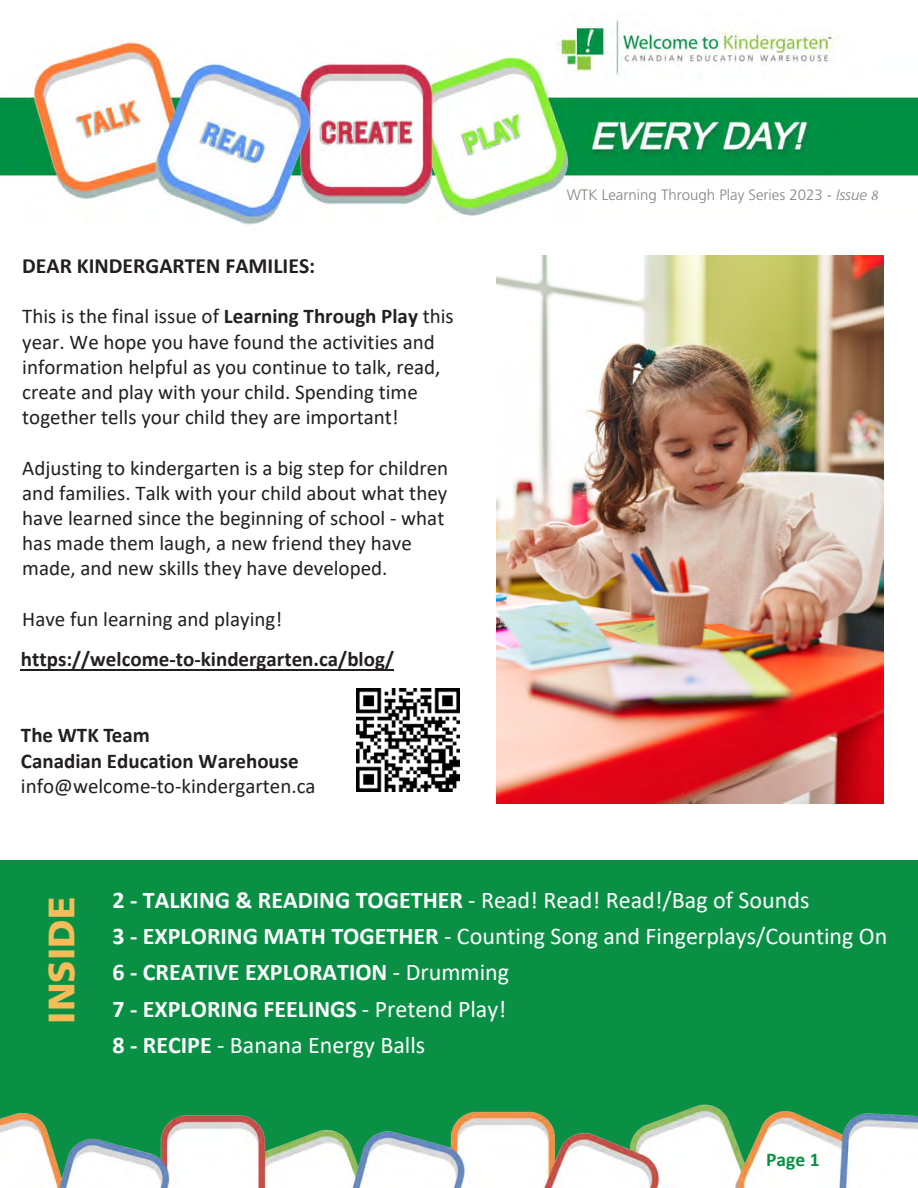
<style>
.page{position:relative;width:918px;height:1188px;background:#fff}
.page>*{position:absolute;margin:0;border:0;box-sizing:border-box;transform-origin:0 0}
.t1{font:900 36.75px "Frutiger LT Std";color:#f5bc58}
.t2{font:24px/36.3px "Calibri";color:#fff}
.t3{font:700 21.75px "Calibri";color:#231f20}
.t4{font:21px/25.2px "Calibri";color:#231f20}
.t5{font:700 21px "Calibri";color:#231f20}
.t6{font:700 21px/25.2px "Calibri";color:#231f20}
.t7{font:700 19.5px "Calibri";color:#0a9045}
.t8{font:300 15px "Frutiger LT Std";color:#848488}
.s1{font-weight:700}
.s2{font-style:italic}
.s3{font-family:"Minion Pro";font-weight:400;font-style:italic}
</style>
<div class="page">
<div style="left:0;top:860px;width:918px;height:328px;background:#0a9045"></div>
<img style="left:0;top:1104px;width:918px;height:84px">
<img style="left:0;top:42px;width:918px;height:184px">
<img style="left:543px;top:19px;width:328px;height:62px">
<div style="left:764px;top:205px;width:100px;height:85px;background:#fff"></div>
<img style="left:357px;top:688px;width:103px;height:104px">
<hr style="left:21px;top:669px;width:373px;height:2px;background:#231f20">
<img style="left:496px;top:255px;width:387px;height:549px">
<p class="t3" style="left:22px;top:250px;width:295px">DEAR KINDERGARTEN FAMILIES:</p>
<p class="t4" style="left:22px;top:303px;width:433px">This is the final issue of <span class="s1">Learning Through Play</span> this year. We hope you have found the activities and information helpful as you continue to talk, read, create and play with your child. Spending time together tells your child they are important!</p>
<p class="t4" style="left:22px;top:455px;width:427px">Adjusting to kindergarten is a big step for children and families. Talk with your child about what they have learned since the beginning of school - what has made them laugh, a new friend they have made, and new skills they have developed.</p>
<p class="t4" style="left:22px;top:606px;width:262px">Have fun learning and playing!</p>
<p class="t5" style="left:21px;top:644px;width:375px">https://welcome-to-kindergarten.ca/blog/</p>
<p class="t6" style="left:21px;top:723px;width:279px">The WTK Team<br>Canadian Education Warehouse</p>
<p class="t4" style="left:21px;top:773px;width:296px">info@welcome-to-kindergarten.ca</p>
<p class="t8" style="left:567px;top:186px;width:313px">WTK Learning Through Play Series 2023 - <span class="s2">Issue</span> <span class="s3">8</span></p>
<p class="t1" style="left:39px;top:1024px;width:128px;rotate:-90deg">INSIDE</p>
<p class="t2" style="left:113px;top:881px;width:776px"><span class="s1">2 - TALKING &amp; READING TOGETHER</span> - Read! Read! Read!/Bag of Sounds<br><span class="s1">3 - EXPLORING MATH TOG</span><span class="s1">ETH</span><span class="s1">ER</span> - Counting Song and Fingerplays/Counting On <span class="s1">6</span> <span class="s1">- CREATIVE EXPLORATION</span> - Drumming<br><span class="s1">7</span> <span class="s1">- EXPLORING FEELINGS</span> - Pretend Play!<br><span class="s1">8</span> <span class="s1">- RECIPE</span> - Banana Energy Balls</p>
<p class="t7" style="left:766px;top:1146px;width:55px">Page 1</p>
</div>
